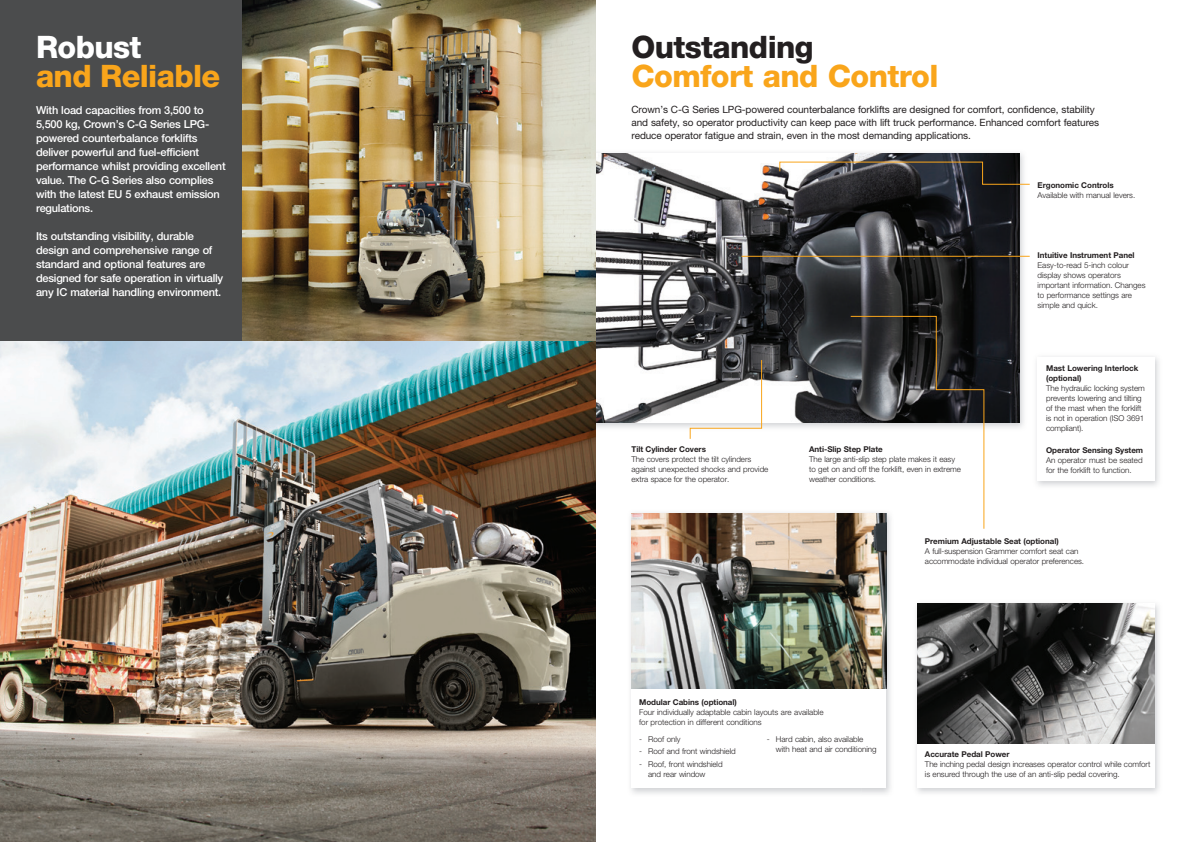
<style>
.page{position:relative;width:1191px;height:842px;background:#fff}
.page>*{position:absolute;margin:0;border:0;box-sizing:border-box;transform-origin:0 0}
.t1{font:800 31px "Helvetica Neue LT Std";letter-spacing:-.02em;color:#f9a51b}
.t2{font:800 31px "Helvetica Neue LT Std";letter-spacing:-.02em;color:#231f20}
.t3{font:800 31px "Helvetica Neue LT Std";letter-spacing:-.02em;color:#fff}
.t4{font:500 11px/14px "Helvetica Neue LT Std";letter-spacing:-.02em;color:#fff}
.t5{font:10px/13px "Helvetica Neue LT Std";letter-spacing:-.01em;color:#231f20}
.t6{font:300 8px/10px "Helvetica Neue LT Std";letter-spacing:-.005em;color:#231f20}
.t7{font:700 8px/10px "Helvetica Neue LT Std";letter-spacing:-.005em;color:#231f20}
</style>
<div class="page">
<img style="left:916px;top:604px;width:243px;height:189px">
<div style="left:917px;top:604px;width:238px;height:184px;background:#fff"></div>
<img style="left:595px;top:149px;width:432px;height:282px">
<img style="left:595px;top:153px;width:424px;height:269px">
<img style="left:630px;top:519px;width:261px;height:275px">
<div style="left:631px;top:513px;width:255px;height:275px;background:#fff"></div>
<img style="left:0;top:340px;width:595px;height:502px">
<img style="left:241px;top:0;width:354px;height:340px">
<div style="left:0;top:0;width:241px;height:340px;background:#4b4c4d"></div>
<svg style="left:849px;top:315px;width:136px;height:215px"></svg>
<img style="left:631px;top:513px;width:255px;height:175px">
<svg style="left:689px;top:359px;width:73px;height:80px"></svg>
<img style="left:917px;top:603px;width:238px;height:141px">
<hr style="left:741px;top:256px;width:288px;height:1px;background:#f9a51b">
<svg style="left:779px;top:161px;width:251px;height:24px;background:#585554"></svg>
<h1 class="t3" style="left:36px;top:29px;width:107px">Robust</h1>
<h1 class="t1" style="left:36px;top:58px;width:186px">and Reliable</h1>
<p class="t4" style="left:36px;top:103px;width:191px">With load capacities from 3,500 to 5,500 kg, Crown’s C-G Series LPG&shy;powered counterbalance forklifts deliver powerful and fuel-efficient performance whilst providing excellent value. The C-G Series also complies with the latest EU 5 exhaust emission regulations.</p>
<h2 class="t4" style="left:36px;top:229px;width:189px">Its outstanding visibility, durable design and comprehensive range of standard and optional features are designed for safe operation in virtually any IC material handling environment.</h2>
<h1 class="t2" style="left:631px;top:29px;width:184px">Outstanding</h1>
<h1 class="t1" style="left:631px;top:58px;width:308px">Comfort and Control</h1>
<p class="t5" style="left:631px;top:103px;width:469px">Crown’s C-G Series LPG-powered counterbalance forklifts are designed for comfort, confidence, stability and safety, so operator productivity can keep pace with lift truck performance. Enhanced comfort features reduce operator fatigue and strain, even in the most demanding applications.</p>
<p class="t7" style="left:1037px;top:180px;width:78px">Ergonomic Controls</p>
<p class="t6" style="left:1037px;top:190px;width:99px">Available with manual levers.</p>
<p class="t7" style="left:631px;top:444px;width:76px">Tilt Cylinder Covers</p>
<p class="t6" style="left:631px;top:454px;width:138px">The covers protect the tilt cylinders against unexpected shocks and provide extra space for the operator.</p>
<p class="t7" style="left:809px;top:444px;width:75px">Anti-Slip Step Plate</p>
<p class="t6" style="left:809px;top:454px;width:153px">The large anti-slip step plate makes it easy to get on and off the forklift, even in extreme weather conditions.</p>
<p class="t7" style="left:1037px;top:250px;width:99px">Intuitive Instrument Panel</p>
<p class="t6" style="left:1037px;top:260px;width:109px">Easy-to-read 5-inch colour display shows operators important information. Changes to performance settings are simple and quick.</p>
<p class="t7" style="left:1046px;top:363px;width:94px">Mast Lowering Interlock (optional)</p>
<p class="t6" style="left:1046px;top:383px;width:100px">The hydraulic locking system prevents lowering and tilting of the mast when the forklift is not in operation (ISO 3691 compliant).</p>
<p class="t7" style="left:1046px;top:444px;width:99px">Operator Sensing System</p>
<p class="t6" style="left:1046px;top:454px;width:98px">An operator must be seated for the forklift to function.</p>
<p class="t7" style="left:925px;top:536px;width:135px">Premium Adjustable Seat (optional)</p>
<p class="t6" style="left:925px;top:546px;width:161px">A full-suspension Grammer comfort seat can accommodate individual operator preferences.</p>
<p class="t7" style="left:639px;top:697px;width:99px">Modular Cabins (optional)</p>
<p class="t6" style="left:639px;top:707px;width:186px">Four individually adaptable cabin layouts are available for protection in different conditions</p>
<p class="t6" style="left:639px;top:734px;width:43px">- Roof only</p>
<p class="t6" style="left:639px;top:746px;width:98px">- Roof and front windshield</p>
<p class="t6" style="left:648px;top:759px;width:76px;text-indent:-9px">- Roof, front windshield and rear window</p>
<p class="t6" style="left:776px;top:734px;width:102px;text-indent:-9px">- Hard cabin, also available with heat and air conditioning</p>
<p class="t7" style="left:925px;top:749px;width:86px">Accurate Pedal Power</p>
<p class="t6" style="left:925px;top:759px;width:227px">The inching pedal design increases operator control while comfort is ensured through the use of an anti-slip pedal covering.</p>
</div>
